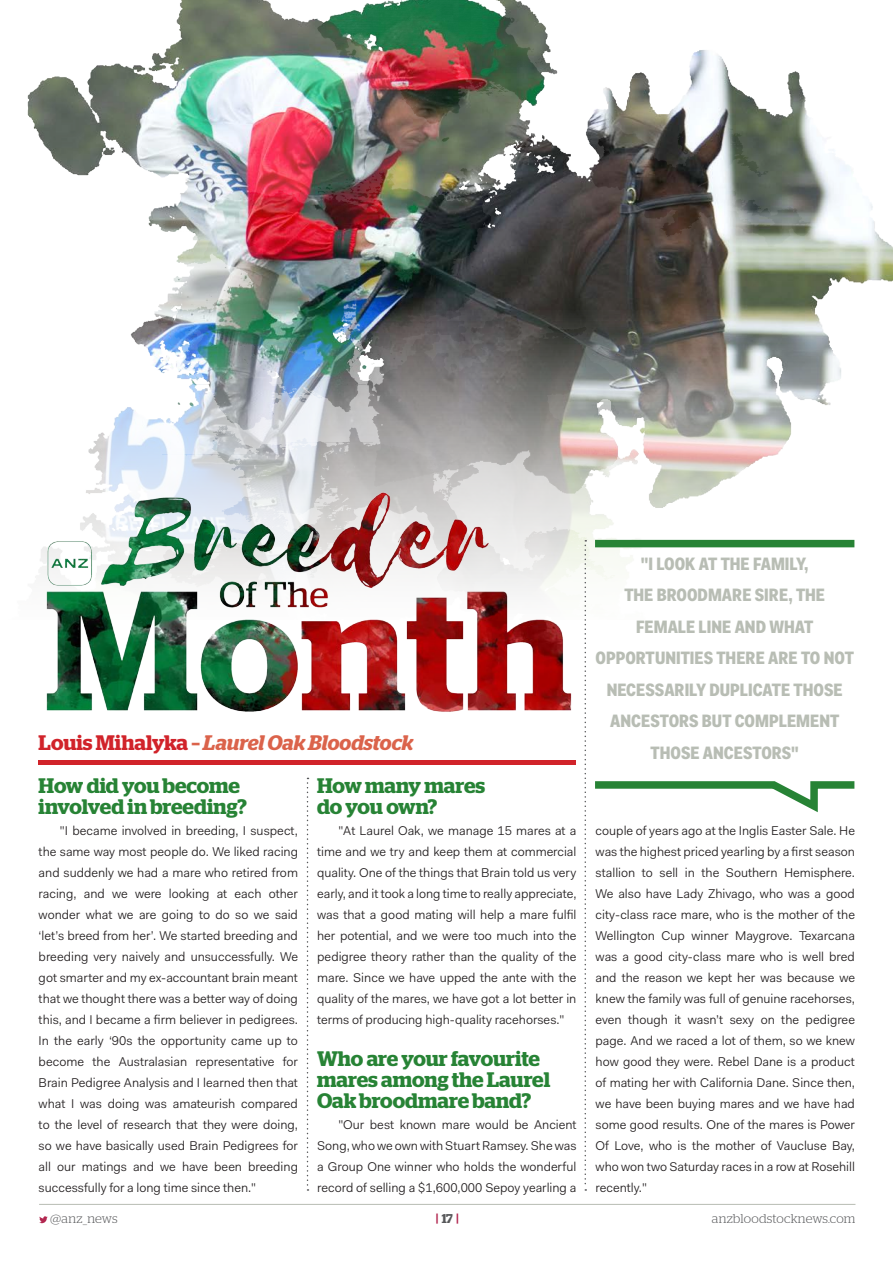
<style>
.page{position:relative;width:893px;height:1263px;background:#fff}
.page>*{position:absolute;margin:0;border:0;box-sizing:border-box;transform-origin:0 0}
.ANZ_SUBHEAD{font:600 21px/21px "Stag";letter-spacing:-.005em;color:#278335}
.ANZ_SUBHEAD-2{font:italic 600 21px "Stag";color:#db634b}
.ANZ_BODY_NO_INDENTED{font:900 18px/31.5px "Fakt Con Pro";color:#b8bdb4;text-align:center}
.ANZ_BODY_INDENTED{font:12.75px/21px "Fakt Pro Blond";color:#231f20;text-align:justify}
.t1{font:300 12.75px "Stag";letter-spacing:.015em;color:#57585a}
.t2{font:600 12.75px "Stag";color:#b22750}
.s1{font-style:normal;color:#d1232a}
.s2{font-style:normal}
.s3{color:#57585a}
</style>
<div class="page">
<img style="left:27px;top:0;width:866px;height:309px">
<img style="left:127px;top:309px;width:728px;height:231px">
<svg style="left:39px;top:1216px;width:9px;height:7px"></svg>
<svg style="left:307px;top:778px;width:1px;height:413px"></svg>
<hr style="left:39px;top:1204px;width:816px;height:1px;background:#b8bdb4">
<img style="left:39px;top:408px;width:547px;height:304px">
<svg style="left:584px;top:540px;width:271px;height:651px"></svg>
<div style="left:595px;top:540px;width:259px;height:7px;background:#278335"></div>
<div style="left:38px;top:760px;width:538px;height:5px;background:#d1232a"></div>
<p class="ANZ_SUBHEAD-2" style="left:39px;top:731px;width:376px"><span class="s1">Louis Mihalyka</span> <span class="s2">–</span> Laurel Oak Bloodstock</p>
<p class="ANZ_SUBHEAD" style="left:39px;top:774px;width:210px">How did you become involved in breeding?</p>
<p class="ANZ_BODY_INDENTED" style="left:39px;top:819px;width:261px;text-indent:21px">"I became involved in breeding, I suspect, the same way most people do. We liked racing and suddenly we had a mare who retired from racing, and we were looking at each other wonder what we are going to do so we said ‘let’s breed from her’. We started breeding and breeding very naively and unsuccessfully. We got smarter and my ex-accountant brain meant that we thought there was a better way of doing this, and I became a firm believer in pedigrees.<br>In the early ‘90s the opportunity came up to become the Australasian representative for Brain Pedigree Analysis and I learned then that what I was doing was amateurish compared to the level of research that they were doing, so we have basically used Brain Pedigrees for all our matings and we have been breeding successfully for a long time since then."</p>
<p class="ANZ_SUBHEAD" style="left:317px;top:774px;width:170px">How many mares</p>
<p class="ANZ_SUBHEAD" style="left:317px;top:795px;width:122px">do you own?</p>
<p class="ANZ_BODY_INDENTED" style="left:317px;top:819px;width:261px;text-indent:21px">"At Laurel Oak, we manage 15 mares at a time and we try and keep them at commercial quality. One of the things that Brain told us very early, and it took a long time to really appreciate, was that a good mating will help a mare fulfil her potential, and we were too much into the pedigree theory rather than the quality of the mare. Since we have upped the ante with the quality of the mares, we have got a lot better in terms of producing high-quality racehorses."</p>
<p class="ANZ_SUBHEAD" style="left:317px;top:1047px;width:235px">Who are your favourite mares among the Laurel<br>Oak broodmare band?</p>
<p class="ANZ_BODY_INDENTED" style="left:317px;top:1113px;width:261px;text-indent:21px">"Our best known mare would be Ancient Song, who we own with Stuart Ramsey. She was a Group One winner who holds the wonderful record of selling a $1,600,000 Sepoy yearling a</p>
<p class="ANZ_BODY_NO_INDENTED" style="left:641px;top:547px;width:169px">"I LOOK AT THE FAMILY,</p>
<p class="ANZ_BODY_NO_INDENTED" style="left:596px;top:579px;width:260px">THE BROODMARE SIRE, THE<br>FEMALE LINE AND WHAT<br>OPPORTUNITIES THERE ARE TO NOT<br>NECESSARILY DUPLICATE THOSE<br>ANCESTORS BUT COMPLEMENT<br>THOSE ANCESTORS"</p>
<p class="ANZ_BODY_INDENTED" style="left:596px;top:819px;width:261px">couple of years ago at the Inglis Easter Sale. He was the highest priced yearling by a first season stallion to sell in the Southern Hemisphere.<br>We also have Lady Zhivago, who was a good city-class race mare, who is the mother of the Wellington Cup winner Maygrove. Texarcana was a good city-class mare who is well bred and the reason we kept her was because we knew the family was full of genuine racehorses, even though it wasn’t sexy on the pedigree page. And we raced a lot of them, so we knew how good they were. Rebel Dane is a product of mating her with California Dane. Since then, we have been buying mares and we have had some good results. One of the mares is Power Of Love, who is the mother of Vaucluse Bay, who won two Saturday races in a row at Rosehill recently."</p>
<p class="t1" style="left:50px;top:1211px;width:69px">@anz_news</p>
<p class="t2" style="left:436px;top:1211px;width:24px">| <span class="s3">17</span> |</p>
<p class="t1" style="left:712px;top:1211px;width:145px">anzbloodstocknews.com</p>
</div>
